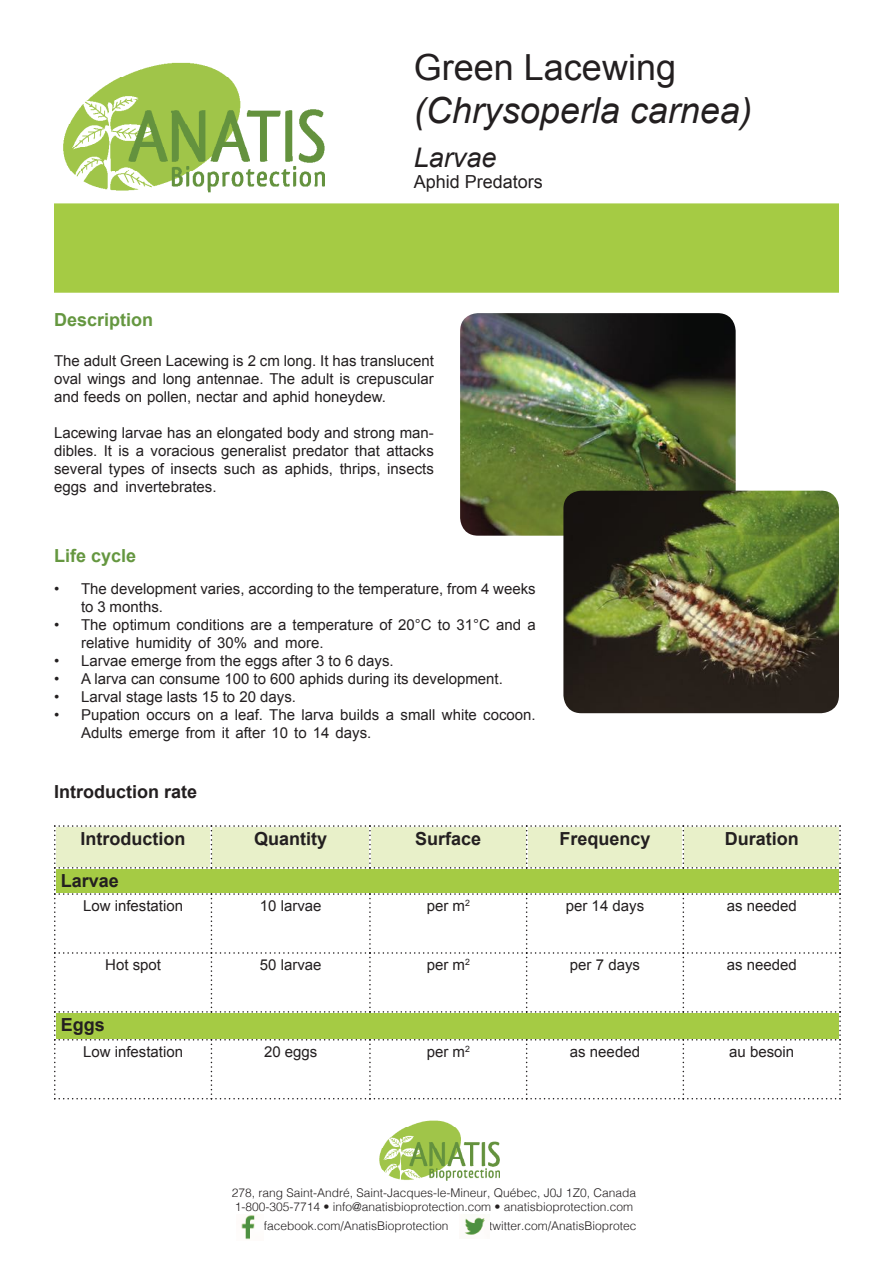
<style>
.page{position:relative;width:893px;height:1263px;background:#fff}
.page>*{position:absolute;margin:0;border:0;box-sizing:border-box;transform-origin:0 0}
.t1{font:italic 36px "Arial";color:#231f20}
.t2{font:36px "Arial";color:#231f20}
.t3{font:italic 27px "Arial";color:#231f20}
.t4{font:700 18px "Arial";color:#231f20}
.t5{font:700 18px "Arial";color:#659740}
.t6{font:18px "Arial";color:#231f20}
.t7{font:15px/18px "Arial";color:#231f20}
.t8{font:300 12px/14.4px "Helvetica";color:#231f20}
.t9{font:8.7px "Arial";color:#231f20}
</style>
<div class="page">
<img style="left:460px;top:313px;width:276px;height:223px">
<img style="left:563px;top:491px;width:276px;height:222px">
<img style="left:63px;top:62px;width:261px;height:131px">
<div style="left:54px;top:203px;width:785px;height:90px;background:#a5cb44"></div>
<img style="left:379px;top:1120px;width:120px;height:60px">
<img style="left:241px;top:1215px;width:14px;height:25px">
<img style="left:464px;top:1217px;width:21px;height:18px">
<svg style="left:54px;top:825px;width:787px;height:274px"></svg>
<h1 class="t2" style="left:414px;top:44px;width:264px">Green Lacewing</h1>
<h1 class="t1" style="left:414px;top:87px;width:340px">(Chrysoperla carnea(</h1>
<h2 class="t3" style="left:414px;top:140px;width:84px">Larvae</h2>
<p class="t6" style="left:414px;top:170px;width:131px">Aphid Predators</p>
<p class="t5" style="left:54px;top:308px;width:101px">Description</p>
<p class="t7" style="left:54px;top:352px;width:381px;text-align:justify">The adult Green Lacewing is 2 cm long It. has translucent oval wings and long antennae. The adult is crepuscular and feeds on pollen, nectar and aphid honeydew.</p>
<p class="t7" style="left:54px;top:424px;width:381px">Lacewing larvae has an elongated body and strong man-</p>
<p class="t7" style="left:126px;top:460px;width:310px;text-indent:-72px">several types of insects such as aphids, thrips, insects invertebrates.</p>
<p class="t7" style="left:54px;top:442px;width:381px">dibles. It is a voracious generalist predator that attacks</p>
<p class="t7" style="left:94px;top:478px;width:27px">and</p>
<p class="t7" style="left:54px;top:478px;width:34px">eggs</p>
<p class="t5" style="left:54px;top:544px;width:84px">Life cycle</p>
<p class="t7" style="left:81px;top:580px;width:456px">The development varies, according to the temperature, from 4 weeks</p>
<p class="t7" style="left:54px;top:580px;width:7px">•</p>
<p class="t7" style="left:54px;top:616px;width:7px">•</p>
<p class="t7" style="left:54px;top:652px;width:7px">•</p>
<p class="t7" style="left:54px;top:670px;width:7px">•</p>
<p class="t7" style="left:54px;top:688px;width:7px">•</p>
<p class="t7" style="left:54px;top:706px;width:7px">•</p>
<p class="t7" style="left:81px;top:598px;width:456px">to 3 months.<br>The optimum conditions are a temperature of 20°C to 31°C and a</p>
<p class="t7" style="left:81px;top:634px;width:314px">relative humidity of 30% and more.<br>Larvae emerge from the eggs after to3 6 days.</p>
<p class="t7" style="left:81px;top:670px;width:423px">A larva can consume 100 to 600 aphids during its development.</p>
<p class="t7" style="left:81px;top:688px;width:217px">Larval stage lasts 15 to 20 days.</p>
<p class="t7" style="left:81px;top:706px;width:456px">Pupation occurs on a leaf. The larva builds a small white cocoon.</p>
<p class="t7" style="left:81px;top:724px;width:292px">Adults emerge from it after 10 to 14 days.</p>
<p class="t4" style="left:54px;top:779px;width:145px">Introduction rate</p>
<p class="t4" style="left:81px;top:827px;width:106px">Introduction</p>
<p class="t4" style="left:61px;top:869px;width:60px">Larvae</p>
<p class="t7" style="left:83px;top:897px;width:102px">Low infestation</p>
<p class="t7" style="left:105px;top:956px;width:57px">Hot spot</p>
<p class="t4" style="left:61px;top:1013px;width:46px">Eggs</p>
<p class="t7" style="left:83px;top:1042px;width:102px">Low infestation</p>
<p class="t4" style="left:254px;top:827px;width:75px">Quantity</p>
<p class="t7" style="left:260px;top:897px;width:63px">10 larvae</p>
<p class="t7" style="left:260px;top:956px;width:63px">50 larvae</p>
<p class="t7" style="left:264px;top:1042px;width:55px">20 eggs</p>
<p class="t4" style="left:415px;top:827px;width:68px">Surface</p>
<p class="t4" style="left:559px;top:827px;width:93px">Frequency</p>
<p class="t9" style="left:465px;top:897px;width:6px">2</p>
<p class="t7" style="left:427px;top:897px;width:40px">per m</p>
<p class="t7" style="left:566px;top:897px;width:80px">per 14 days</p>
<p class="t9" style="left:465px;top:956px;width:6px">2</p>
<p class="t7" style="left:427px;top:956px;width:40px">per m</p>
<p class="t7" style="left:570px;top:956px;width:72px">per 7 days</p>
<p class="t9" style="left:465px;top:1043px;width:6px">2</p>
<p class="t7" style="left:427px;top:1042px;width:40px">per m</p>
<p class="t7" style="left:570px;top:1042px;width:72px">as needed</p>
<p class="t8" style="left:232px;top:1184px;width:406px">278, rang Saint-André, Saint-Jacques l e- -Mineur, Québec Z1J0J, 0, Canada<br>1-800-305-7714 • info@anatisbioprotection.com • anatisbioprotection.com</p>
<p class="t8" style="left:489px;top:1218px;width:149px">twitter.com/AnatisBioprotec</p>
<p class="t8" style="left:264px;top:1218px;width:186px">facebook.com/AnatisBioprotection</p>
<p class="t4" style="left:725px;top:827px;width:75px">Duration</p>
<p class="t7" style="left:727px;top:897px;width:72px">as needed</p>
<p class="t7" style="left:727px;top:956px;width:72px">as needed</p>
<p class="t7" style="left:729px;top:1042px;width:67px">au besoin</p>
</div>
